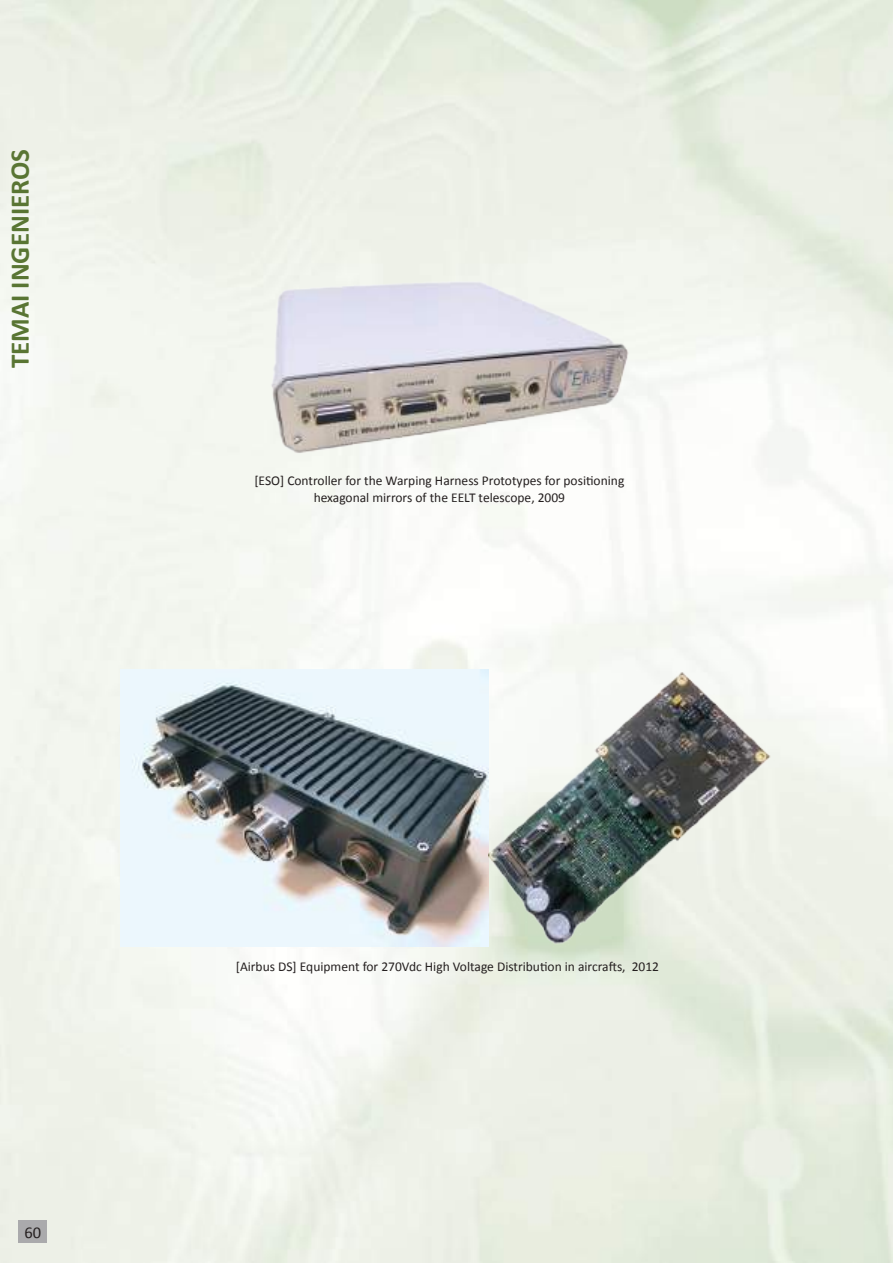
<style>
.page{position:relative;width:893px;height:1263px;background:#fff}
.page>*{position:absolute;margin:0;border:0;box-sizing:border-box;transform-origin:0 0}
.t1{font:700 27px "Calibri";color:#597533}
.t2{font:16.5px "Calibri";color:#241f1f}
.t3{font:13.5px/16.2px "Calibri";color:#241f1f;text-align:center}
</style>
<div class="page">
<div style="left:19px;top:1221px;width:28px;height:22px;background:#aaaaac"></div>
<img style="left:247px;top:278px;width:385px;height:178px">
<img style="left:120px;top:670px;width:655px;height:276px">
<h1 class="t1" style="left:3px;top:368px;width:221px;rotate:-90deg">TEMAI INGENIEROS</h1>
<p class="t2" style="left:20px;top:1222px;width:22px">6060</p>
<p class="t3" style="left:254px;top:473px;width:371px">[ESO] Controller for the Warping Harness Prototypes for positioning hexagonal mirrors of the EELT telescope, 2009</p>
<p class="t3" style="left:236px;top:959px;width:425px">[Airbus DS] Equipment for 270Vdc High Voltage Distribution in aircrafts, 2012</p>
</div>
